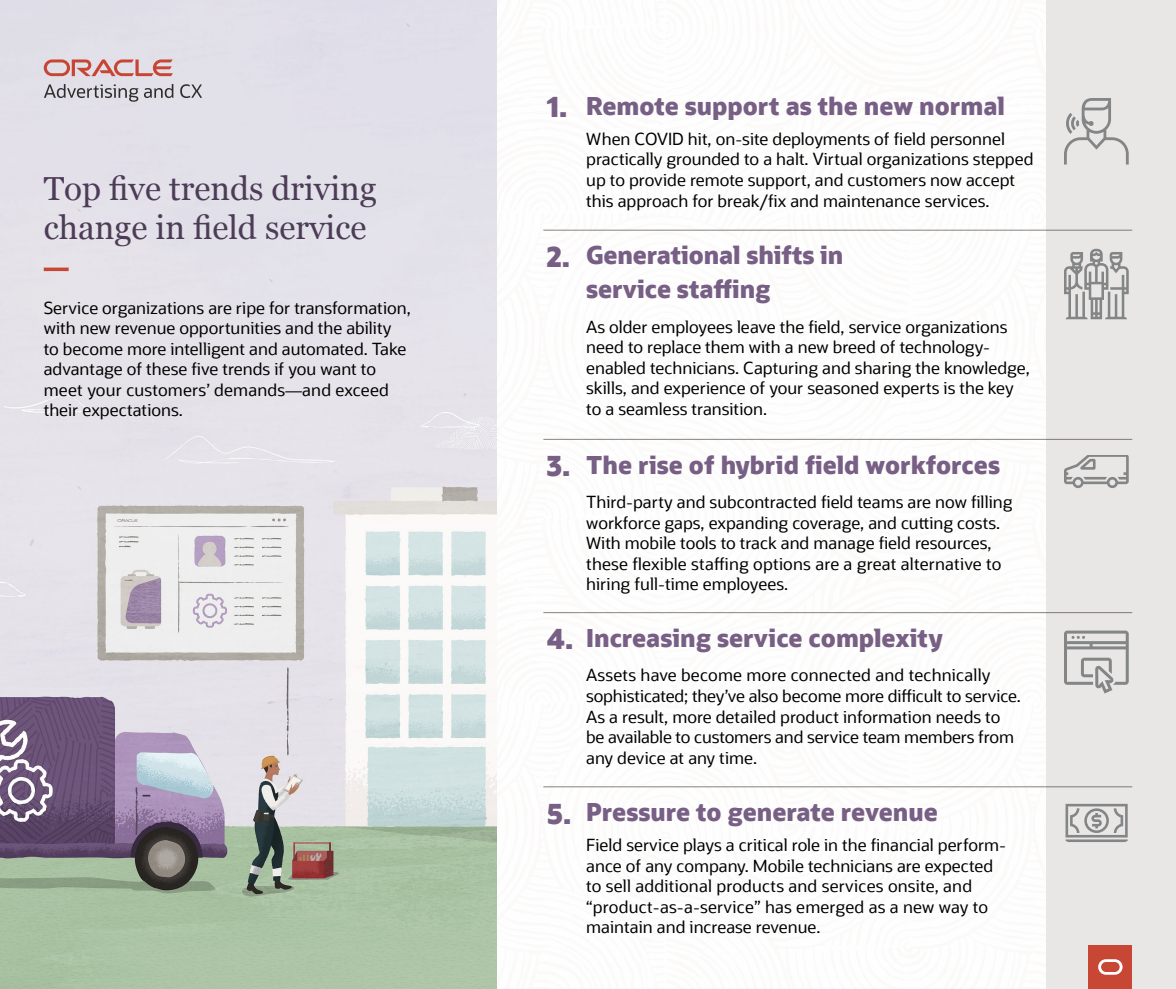
<style>
.page{position:relative;width:1176px;height:989px;background:#fff}
.page>*{position:absolute;margin:0;border:0;box-sizing:border-box;transform-origin:0 0}
.t1{font:33.25px/38.5px "Georgia";color:#4d3c57}
.t2{font:800 24.5px/33.6px "Oracle Sans";color:#796087}
.Body_Copy{font:16.62px/20.6px "Oracle Sans";color:#000}
.s1{font-size:28px}
</style>
<div class="page">
<img style="left:0;top:0;width:497px;height:989px">
<div style="left:1046px;top:0;width:130px;height:989px;background:#e8e7e6"></div>
<hr style="left:543px;top:230px;width:40px;height:1px;background:#8b8580">
<hr style="left:583px;top:230px;width:460px;height:1px;background:#8b8580">
<hr style="left:543px;top:439px;width:40px;height:1px;background:#8b8580">
<hr style="left:583px;top:439px;width:460px;height:1px;background:#8b8580">
<hr style="left:543px;top:612px;width:40px;height:1px;background:#8b8580">
<hr style="left:583px;top:612px;width:460px;height:1px;background:#8b8580">
<hr style="left:1043px;top:612px;width:89px;height:1px;background:#8b8580">
<hr style="left:1043px;top:439px;width:89px;height:1px;background:#8b8580">
<hr style="left:1043px;top:230px;width:89px;height:1px;background:#8b8580">
<hr style="left:543px;top:786px;width:40px;height:1px;background:#8b8580">
<hr style="left:583px;top:786px;width:460px;height:1px;background:#8b8580">
<hr style="left:1043px;top:786px;width:89px;height:1px;background:#8b8580">
<svg style="left:1064px;top:98px;width:65px;height:67px"></svg>
<svg style="left:1064px;top:249px;width:65px;height:70px"></svg>
<svg style="left:1064px;top:455px;width:65px;height:33px"></svg>
<svg style="left:1064px;top:630px;width:65px;height:63px"></svg>
<svg style="left:1066px;top:804px;width:62px;height:38px"></svg>
<hr style="left:44px;top:268px;width:25px;height:3px;background:#c74634">
<svg style="left:44px;top:59px;width:129px;height:17px"></svg>
<svg style="left:44px;top:84px;width:94px;height:18px"></svg>
<svg style="left:144px;top:84px;width:29px;height:14px"></svg>
<svg style="left:180px;top:84px;width:22px;height:14px"></svg>
<div style="left:1088px;top:945px;width:44px;height:44px;background:#c74634"></div>
<svg style="left:1098px;top:959px;width:25px;height:15px"></svg>
<p class="t1" style="left:44px;top:168px;width:335px">Top five trends driving change in field service</p>
<p class="Body_Copy" style="left:44px;top:297px;width:369px">Service organizations are ripe for transformation, with new revenue opportunities and the ability<br>to become more intelligent and automated. Take advantage of these five trends if you want to meet your customers’ demands—and exceed their expectations.</p>
<h2 class="t2" style="left:547px;top:89px;width:460px"><span class="s1">1.</span> Remote support as the new normal</h2>
<p class="Body_Copy" style="left:586px;top:129px;width:449px">When COVID hit, on-site deployments of field personnel practically grounded to a halt. Virtual organizations stepped up to provide remote support, and customers now accept this approach for break/fix and maintenance services.</p>
<h2 class="t2" style="left:586px;top:239px;width:259px;text-indent:-39px"><span class="s1">2.</span> Generational shifts in service staffing</h2>
<p class="Body_Copy" style="left:586px;top:316px;width:445px">As older employees leave the field, service organizations need to replace them with a new breed of technology&shy;enabled technicians. Capturing and sharing the knowledge, skills, and experience of your seasoned experts is the key to a seamless transition.</p>
<h2 class="t2" style="left:547px;top:448px;width:455px"><span class="s1">3.</span> The rise of hybrid field workforces</h2>
<p class="Body_Copy" style="left:586px;top:492px;width:428px">Third-party and subcontracted field teams are now filling workforce gaps, expanding coverage, and cutting costs.<br>With mobile tools to track and manage field resources, these flexible staffing options are a great alternative to hiring full-time employees.</p>
<h2 class="t2" style="left:547px;top:621px;width:398px"><span class="s1">4.</span> Increasing service complexity</h2>
<p class="Body_Copy" style="left:586px;top:665px;width:436px">Assets have become more connected and technically sophisticated; they’ve also become more difficult to service.<br>As a result, more detailed product information needs to be available to customers and service team members from any device at any time.</p>
<h2 class="t2" style="left:547px;top:795px;width:392px"><span class="s1">5.</span> Pressure to generate revenue</h2>
<p class="Body_Copy" style="left:586px;top:835px;width:421px">Field service plays a critical role in the financial perform&shy;ance of any company. Mobile technicians are expected to sell additional products and services onsite, and “product-as-a-service” has emerged as a new way to maintain and increase revenue.</p>
</div>
